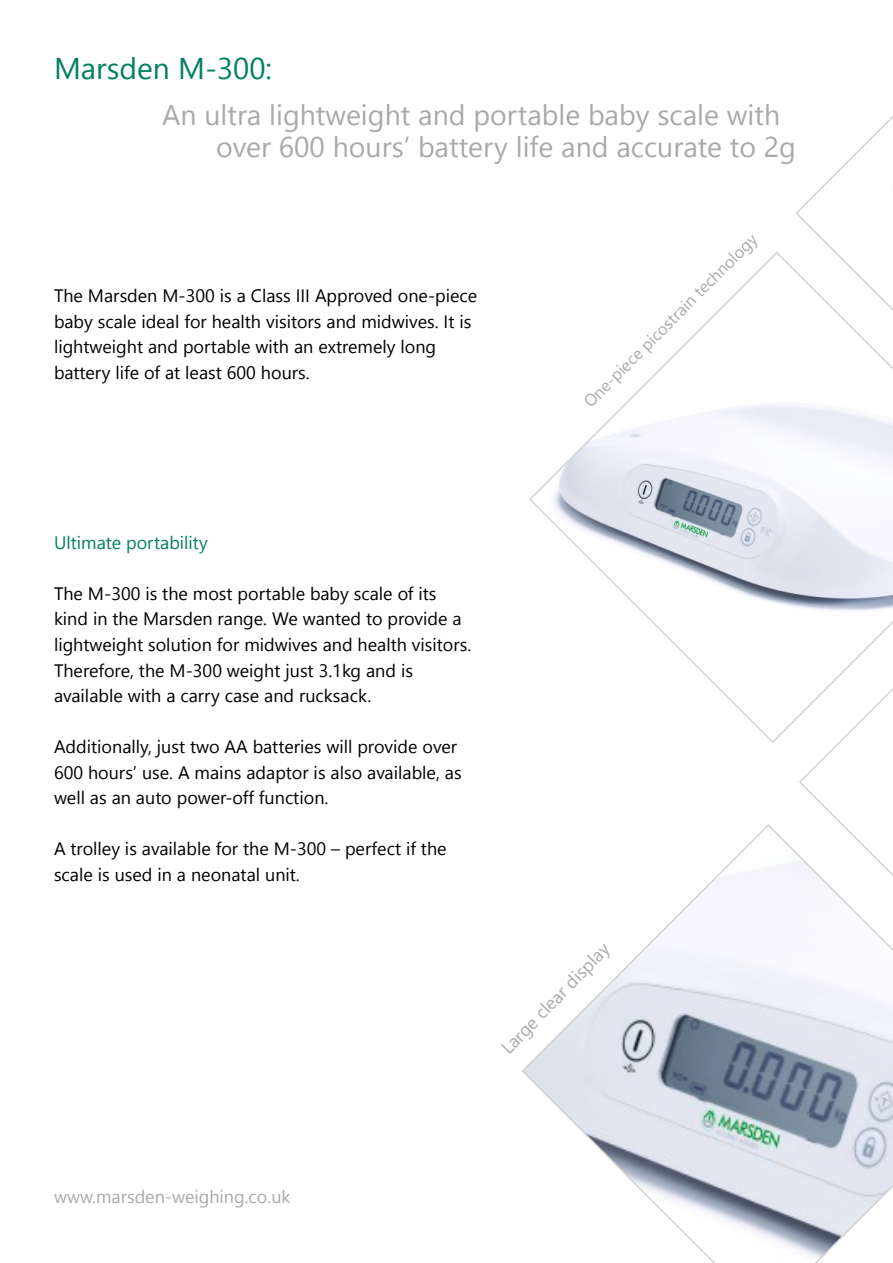
<style>
.page{position:relative;width:893px;height:1263px;background:#fff}
.page>*{position:absolute;margin:0;border:0;box-sizing:border-box;transform-origin:0 0}
.t1{font:30px "Leelawadee UI";color:#008061}
.t2{font:28.5px/31.5px "Leelawadee UI";color:#a7a9ac}
.t3{font:18px/25.5px "Leelawadee UI";color:#000}
.t4{font:18px "Leelawadee UI";color:#a7a9ac}
.t5{font:18px "Leelawadee UI";color:#008061}
.t6{font:16.5px "Leelawadee UI";color:#a7a9ac}
</style>
<div class="page">
<svg style="left:521px;top:824px;width:372px;height:439px"></svg>
<svg style="left:529px;top:251px;width:364px;height:492px"></svg>
<svg style="left:798px;top:528px;width:95px;height:499px"></svg>
<svg style="left:794px;top:116px;width:99px;height:342px"></svg>
<h1 class="t1" style="left:54px;top:47px;width:220px">Marsden M-300:</h1>
<h2 class="t2" style="left:216px;top:98px;width:581px;text-indent:-54px">An ultra lightweight and portable baby scale with over 600 hours’ battery life and accurate to 2g</h2>
<p class="t3" style="left:54px;top:282px;width:425px">The Marsden M-300 is a Class III Approved one-piece baby scale ideal for health visitors and midwives. It is lightweight and portable with an extremely long battery life of at least 600 hours.</p>
<p class="t6" style="left:578px;top:396px;width:239px;rotate:-45deg">One-piece picostrain technology</p>
<p class="t5" style="left:54px;top:530px;width:155px">Ultimate portability</p>
<p class="t3" style="left:54px;top:580px;width:419px">The M-300 is the most portable baby scale of its kind in the Marsden range. We wanted to provide a lightweight solution for midwives and health visitors.<br>Therefore, the M-300 weight just 3.1kg and is available with a carry case and rucksack.</p>
<p class="t3" style="left:54px;top:733px;width:409px">Additionally, just two AA batteries will provide over<br>600 hours’ use. A mains adaptor is also available, as well as an auto power-off function.</p>
<p class="t3" style="left:54px;top:835px;width:394px">A trolley is available for the M-300 – perfect if the scale is used in a neonatal unit.</p>
<p class="t4" style="left:495px;top:1042px;width:148px;rotate:-46deg">Large clear display</p>
<p class="t4" style="left:54px;top:1184px;width:238px">www.marsden-weighing.co.uk</p>
</div>
